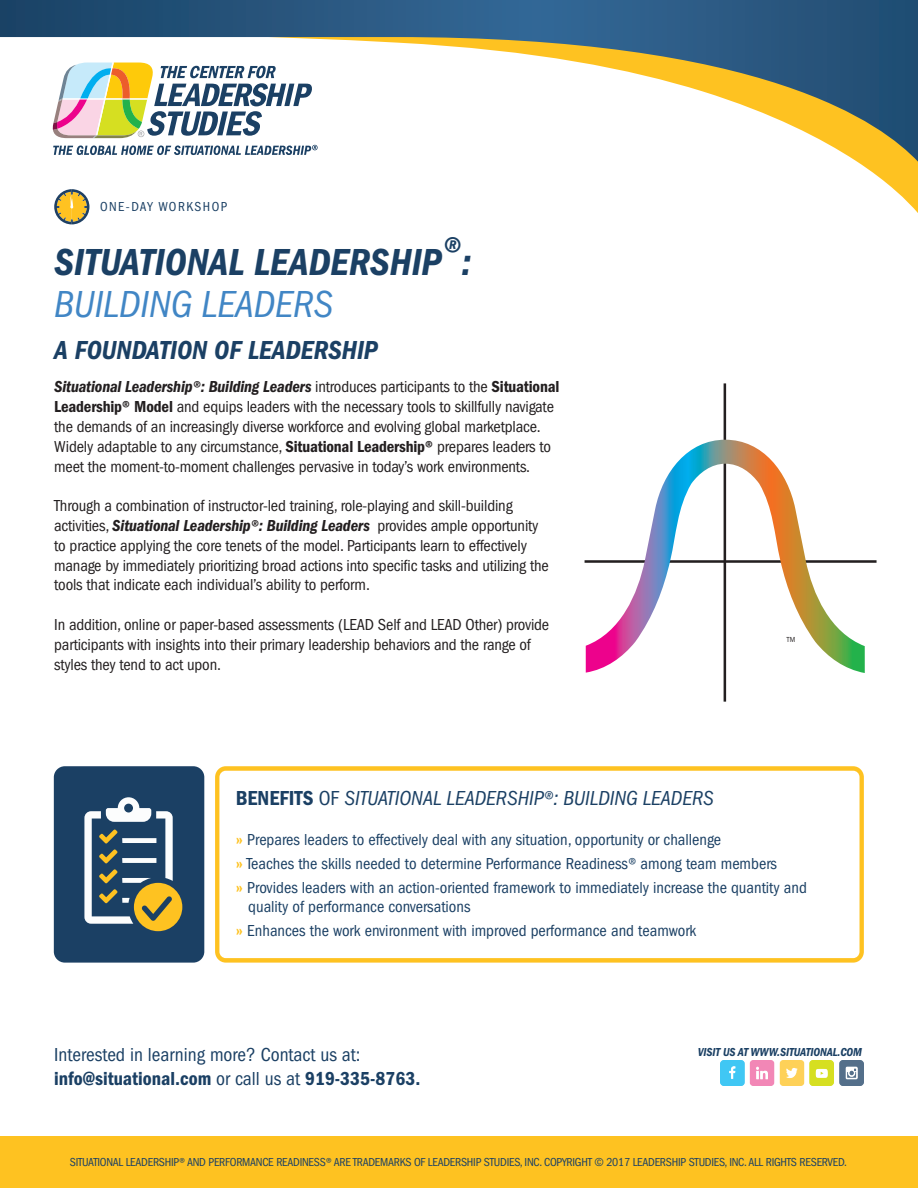
<style>
.page{position:relative;width:918px;height:1188px;background:#fff}
.page>*{position:absolute;margin:0;border:0;box-sizing:border-box;transform-origin:0 0}
.Benefits{font:39px "ITC Franklin Gothic Std Dm Cd It";color:#1b4064}
.Benefits-2{font:italic condensed 39px "ITC Franklin Gothic Std";color:#4186c5}
.Benefits-3{font:27px "ITC Franklin Gothic Std Dm Cd It";color:#1b4064}
.Benefits-4{font:italic condensed 21px "ITC Franklin Gothic Std";color:#1b4064}
.Benefits-5{font:19.5px "ITC Franklin Gothic Std Dm Cd";color:#1b4064}
.Benefits-6{font:condensed 19.5px "ITC Franklin Gothic Std";color:#1b4064}
.Benefits-7{font:condensed 16.5px/19.8px "ITC Franklin Gothic Std";letter-spacing:-.01em;color:#231f20}
.Benefits-8{font:condensed 16.5px "ITC Franklin Gothic Std";color:#1b4064}
.Benefits-9{font:condensed 13.5px "ITC Franklin Gothic Std";letter-spacing:.11em;color:#1b4064}
.Benefits-10{font:condensed 12px "ITC Franklin Gothic Std";letter-spacing:-.02em;color:#1b4064}
.Benefits-11{font:12px "ITC Franklin Gothic Std Dm Cd It";letter-spacing:-.01em;color:#1b4064}
.Table_Box_Text{font:7.5px "Franklin Gothic";color:#231f20;scale:.9 1}
.s1{font-family:"ITC Franklin Gothic Std Dm Cd It";font-stretch:normal}
.s2{font-family:"ITC Franklin Gothic Std Dm Cd";font-stretch:normal}
.s3{font-family:"ITC Franklin Gothic Std Dm Cd";font-style:normal;font-stretch:normal}
.s4{font-style:normal}
.s5{font-family:"ITC Franklin Gothic Std Dm Cd";font-stretch:normal;color:#fec221}
.s6{font-family:"ITC Franklin Gothic Std";font-stretch:condensed}
</style>
<div class="page">
<div style="left:0;top:1137px;width:918px;height:51px;background:#fec221"></div>
<img style="left:720px;top:1061px;width:144px;height:24px">
<div style="left:54px;top:766px;width:150px;height:197px;background:#1b4064;border-radius:11px"></div>
<img style="left:84px;top:797px;width:89px;height:127px">
<img style="left:134px;top:883px;width:48px;height:48px">
<svg style="left:215px;top:766px;width:649px;height:197px"></svg>
<svg style="left:54px;top:189px;width:35px;height:35px"></svg>
<hr style="left:585px;top:560px;width:292px;height:3px;background:#231f20">
<hr style="left:724px;top:383px;width:2px;height:319px;background:#231f20">
<svg style="left:586px;top:440px;width:279px;height:233px"></svg>
<svg style="left:857px;top:162px;width:61px;height:51px"></svg>
<svg style="left:0;top:0;width:918px;height:162px"></svg>
<p class="Benefits-9" style="left:100px;top:199px;width:129px">ONE-DAY WORKSHOP</p>
<p class="Benefits" style="left:54px;top:239px;width:419px">SITUATIONAL LEADERSHIP®:</p>
<p class="Benefits-2" style="left:54px;top:282px;width:281px">BUILDING LEADERS</p>
<p class="Benefits-3" style="left:54px;top:335px;width:325px">A FOUNDATION OF LEADERSHIP</p>
<p class="Benefits-7" style="left:54px;top:377px;width:507px"><span class="s1">Situational Leadership®: Building Leaders</span> introduces participants to the <span class="s2">Situational Leadership® Model</span> and equips leaders with the necessary tools to skillfully navigate the demands of an increasingly diverse workforce and evolving global marketplace.<br>Widely adaptable to any circumstance, <span class="s2">Situational Leadership®</span> prepares leaders to meet the moment-to-moment challenges pervasive in today’s work environments.</p>
<p class="Benefits-7" style="left:54px;top:496px;width:496px">Through a combination of instructor-led training, role-playing and skill-building activities, <span class="s1">Situational Leadership®: Building Leaders</span> provides ample opportunity to practice applying the core tenets of the model. Participants learn to effectively manage by immediately prioritizing broad actions into specific tasks and utilizing the tools that indicate each individual’s ability to perform.</p>
<p class="Benefits-7" style="left:54px;top:615px;width:497px">In addition, online or paper-based assessments (LEAD Self and LEAD Other) provide participants with insights into their primary leadership behaviors and the range of styles they tend to act upon.</p>
<p class="Table_Box_Text" style="left:787px;top:635px;width:11px">TM</p>
<p class="Benefits-4" style="left:236px;top:786px;width:480px"><span class="s3">BENEFITS</span> <span class="s4">OF</span> SITUATIONAL LEADERSHIP®: BUILDING LEADERS</p>
<p class="Benefits-8" style="left:236px;top:830px;width:487px"><span class="s5">»</span> Prepares leaders to effectively deal with any situation, opportunity or challenge</p>
<p class="Benefits-8" style="left:236px;top:854px;width:543px"><span class="s5">»</span> Teaches the skills needed to determine Performance Readiness® among team members</p>
<p class="Benefits-8" style="left:236px;top:878px;width:573px"><span class="s5">»</span> Provides leaders with an action-oriented framework to immediately increase the quantity and</p>
<p class="Benefits-8" style="left:248px;top:898px;width:224px">quality of performance conversations</p>
<p class="Benefits-8" style="left:236px;top:922px;width:462px"><span class="s5">»</span> Enhances the work environment with improved performance and teamwork</p>
<p class="Benefits-6" style="left:54px;top:1044px;width:308px">Interested in learning more? Contact us at:</p>
<p class="Benefits-5" style="left:54px;top:1067px;width:368px">info@situational.com <span class="s6">or call us at</span> 919-335-8763.</p>
<p class="Benefits-11" style="left:698px;top:1045px;width:166px">VISIT US AT WWW.SITUATIONAL.COM</p>
<p class="Benefits-10" style="left:70px;top:1155px;width:778px">SITUATIONAL LEADERSHIP® AND PERFORMANCE READINESS® ARE TRADEMARKS OF LEADERSHIP STUDIES, INC. COPYRIGHT © 2017 LEADERSHIP STUDIES, INC. ALL RIGHTS RESERVED.</p>
</div>
